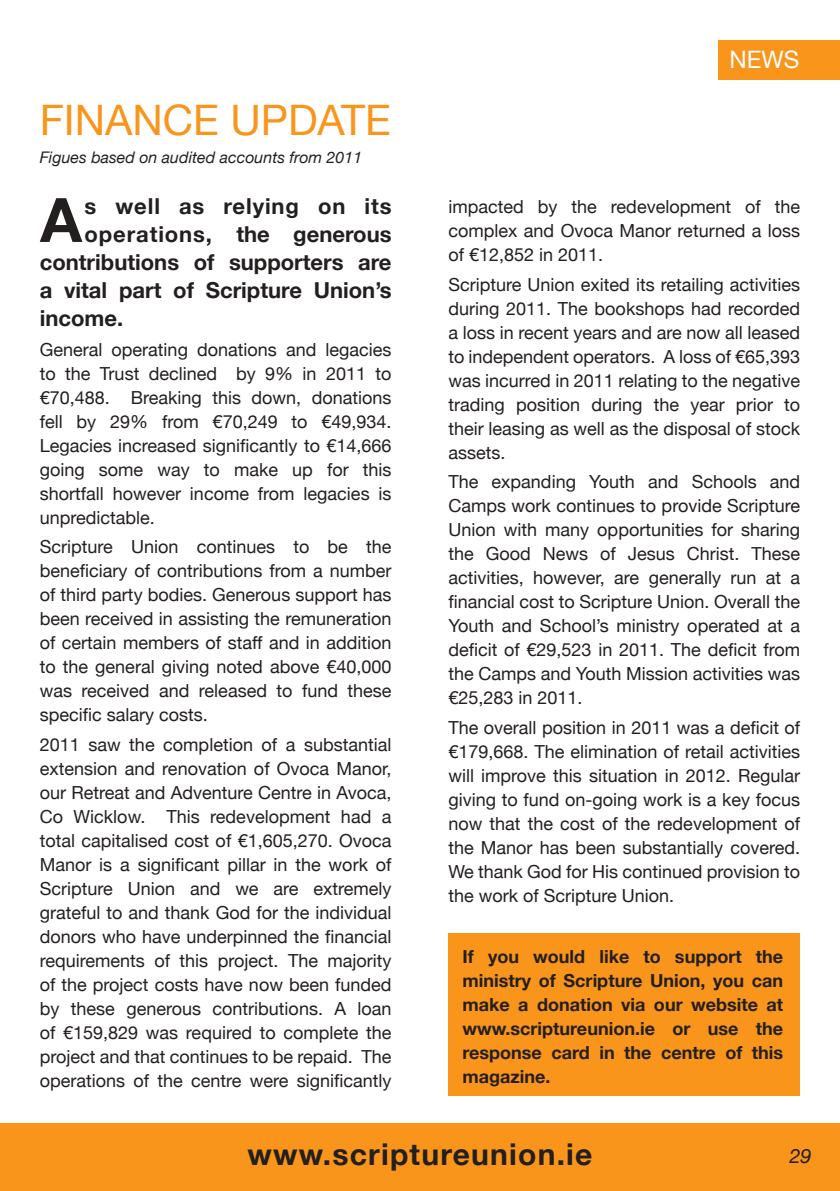
<style>
.page{position:relative;width:840px;height:1191px;background:#fff}
.page>*{position:absolute;margin:0;border:0;box-sizing:border-box;transform-origin:0 0}
.t1{font:700 61.2px "Helvetica Neue";color:#241f1f}
.t2{font:42px "Helvetica Neue";color:#f9951b}
.t3{font:700 30px "Helvetica Neue";letter-spacing:.04em;color:#241f1f}
.t4{font:24px "Helvetica Neue";color:#fff}
.t5{font:700 22px "Helvetica Neue";color:#241f1f}
.t6{font:700 22px "Helvetica Neue";letter-spacing:.02em;color:#241f1f}
.t7{font:700 22px "Helvetica Neue";letter-spacing:.04em;color:#241f1f}
.t8{font:italic 20px "Helvetica Neue";color:#241f1f}
.t9{font:18px/24px "Helvetica Neue";color:#241f1f;text-align:justify}
.t10{font:700 18px/24px "Helvetica Neue";color:#241f1f;text-align:justify}
.t11{font:italic 16px "Helvetica Neue";color:#241f1f}
</style>
<div class="page">
<div style="left:717px;top:40px;width:122px;height:39px;background:#f9951b"></div>
<div style="left:0;top:1123px;width:839px;height:68px;background:#f9951b"></div>
<div style="left:448px;top:933px;width:351px;height:162px;background:#f9951b"></div>
<h2 class="t2" style="left:40px;top:95px;width:352px">FINANCE UPDATE</h2>
<p class="t11" style="left:40px;top:147px;width:324px">Figues based on audited accounts from 2011</p>
<h1 class="t1" style="left:40px;top:182px;width:43px">A</h1>
<p class="t7" style="left:84px;top:192px;width:308px">s well as relying on its</p>
<p class="t6" style="left:84px;top:220px;width:308px">operations, the generous</p>
<p class="t5" style="left:40px;top:248px;width:353px">contributions of supporters are</p>
<p class="t5" style="left:40px;top:276px;width:353px">a vital part of Scripture Union’s</p>
<p class="t5" style="left:40px;top:304px;width:85px">income.</p>
<p class="t9" style="left:40px;top:337px;width:353px">General operating donations and legacies to the Trust declined by 9% in 2011 to €70,488. Breaking this down, donations fell by 29% from €70,249 to €49,934.<br>Legacies increased significantly to €14,666 going some way to make up for this shortfall however income from legacies is unpredictable.</p>
<p class="t9" style="left:40px;top:535px;width:353px">Scripture Union continues to be the beneficiary of contributions from a number of third party bodies. Generous support has been received in assisting the remuneration of certain members of staff and in addition to the general giving noted above €40,000 was received and released to fund these specific salary costs.</p>
<p class="t9" style="left:40px;top:732px;width:353px">2011 saw the completion of a substantial extension and renovation of Ovoca Manor, our Retreat and Adventure Centre in Avoca, Co Wicklow. This redevelopment had a total capitalised cost of €1,605,270. Ovoca Manor is a significant pillar in the work of Scripture Union and we are extremely grateful to and thank God for the individual donors who have underpinned the financial requirements of this project. The majority of the project costs have now been funded by these generous contributions. A loan of €159,829 was required to complete the project and that continues to be repaid. The operations of the centre were significantly</p>
<h3 class="t4" style="left:729px;top:45px;width:71px">NEWS</h3>
<p class="t9" style="left:448px;top:194px;width:353px">impacted by the redevelopment of the complex and Ovoca Manor returned a loss of €12,852 in 2011.</p>
<p class="t9" style="left:448px;top:272px;width:353px">Scripture Union exited its retailing activities during 2011. The bookshops had recorded a loss in recent years and are now all leased to independent operators. A loss of €65,393 was incurred in 2011 relating to the negative trading position during the year prior to their leasing as well as the disposal of stock assets.</p>
<p class="t9" style="left:448px;top:469px;width:353px">The expanding Youth and Schools and Camps work continues to provide Scripture Union with many opportunities for sharing the Good News of Jesus Christ. These activities, however, are generally run at a financial cost to Scripture Union. Overall the Youth and School’s ministry operated at a deficit of €29,523 in 2011. The deficit from the Camps and Youth Mission activities was €25,283 in 2011.</p>
<p class="t9" style="left:448px;top:715px;width:353px">The overall position in 2011 was a deficit of €179,668. The elimination of retail activities will improve this situation in 2012. Regular giving to fund on-going work is a key focus now that the cost of the redevelopment of the Manor has been substantially covered.<br>We thank God for His continued provision to the work of Scripture Union.</p>
<p class="t10" style="left:462px;top:944px;width:322px">If you would like to support the ministry of Scripture Union, you can make a donation via our website at www.scriptureunion.ie or use the response card in the centre of this magazine.</p>
<h3 class="t3" style="left:247px;top:1135px;width:346px">www.scriptureunion.ie</h3>
<p class="t8" style="left:788px;top:1143px;width:24px">29</p>
</div>
